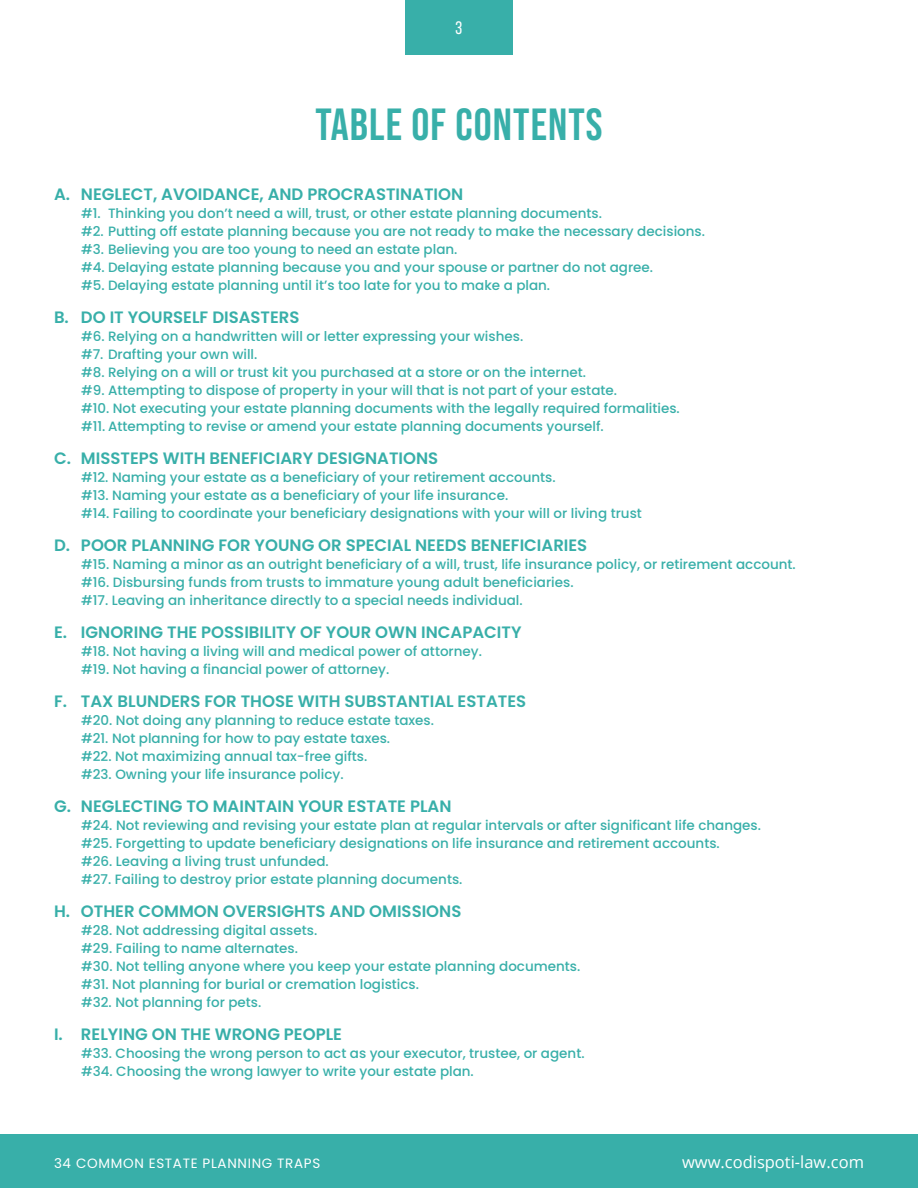
<style>
.page{position:relative;width:918px;height:1188px;background:#fff}
.page>*{position:absolute;margin:0;border:0;box-sizing:border-box;transform-origin:0 0}
.TOC_Heading{font:700 45px "Bebas Neue Pro";letter-spacing:.025em;color:#38afa9}
.t1{font:18px "Bebas Neue Pro";color:#fff}
.TOC_1{font:600 16.5px "Poppins";color:#38afa9}
.t2{font:16.5px "Open Sans";color:#fff}
.TOC_2{font:500 13.5px "Poppins";color:#38afa9}
.t3{font:13.5px "Poppins";letter-spacing:.05em;color:#fff}
</style>
<div class="page">
<div style="left:405px;top:0;width:108px;height:54px;background:#38afa9"></div>
<div style="left:0;top:1134px;width:918px;height:54px;background:#38afa9"></div>
<h2 class="t1" style="left:456px;top:18px;width:8px">3</h2>
<p class="TOC_Heading" style="left:315px;top:98px;width:289px">TABLE OF CONTENTS</p>
<p class="TOC_1" style="left:54px;top:184px;width:411px">A. NEGLECT, AVOIDANCE, AND PROCRASTINATION</p>
<p class="TOC_2" style="left:81px;top:205px;width:523px">#1. Thinking you don’t need a will, trust, or other estate planning documents.</p>
<p class="TOC_2" style="left:81px;top:223px;width:626px">#2. Putting off estate planning because you are not ready to make the necessary decisions.</p>
<p class="TOC_2" style="left:81px;top:241px;width:378px">#3. Believing you are too young to need an estate plan.</p>
<p class="TOC_2" style="left:81px;top:259px;width:574px">#4. Delaying estate planning because you and your spouse or partner do not agree.</p>
<p class="TOC_2" style="left:81px;top:277px;width:471px">#5. Delaying estate planning until it’s too late for you to make a plan.</p>
<p class="TOC_1" style="left:54px;top:307px;width:247px">B. DO IT YOURSELF DISASTERS</p>
<p class="TOC_2" style="left:81px;top:328px;width:444px">#6. Relying on a handwritten will or letter expressing your wishes.</p>
<p class="TOC_2" style="left:81px;top:346px;width:178px">#7. Drafting your own will.</p>
<p class="TOC_2" style="left:81px;top:364px;width:507px">#8. Relying on a will or trust kit you purchased at a store or on the internet.</p>
<p class="TOC_2" style="left:81px;top:382px;width:538px">#9. Attempting to dispose of property in your will that is not part of your estate.</p>
<p class="TOC_2" style="left:81px;top:400px;width:600px">#10. Not executing your estate planning documents with the legally required formalities.</p>
<p class="TOC_2" style="left:81px;top:418px;width:524px">#11. Attempting to revise or amend your estate planning documents yourself.</p>
<p class="TOC_1" style="left:54px;top:448px;width:386px">C. MISSTEPS WITH BENEFICIARY DESIGNATIONS</p>
<p class="TOC_2" style="left:81px;top:469px;width:476px">#12. Naming your estate as a beneficiary of your retirement accounts.</p>
<p class="TOC_2" style="left:81px;top:487px;width:429px">#13. Naming your estate as a beneficiary of your life insurance.</p>
<p class="TOC_2" style="left:81px;top:505px;width:562px">#14. Failing to coordinate your beneficiary designations with your will or living trust</p>
<p class="TOC_1" style="left:54px;top:535px;width:535px">D. POOR PLANNING FOR YOUNG OR SPECIAL NEEDS BENEFICIARIES</p>
<p class="TOC_2" style="left:81px;top:556px;width:716px">#15. Naming a minor as an outright beneficiary of a will, trust, life insurance policy, or retirement account.</p>
<p class="TOC_2" style="left:81px;top:574px;width:494px">#16. Disbursing funds from trusts to immature young adult beneficiaries.</p>
<p class="TOC_2" style="left:81px;top:592px;width:443px">#17. Leaving an inheritance directly to a special needs individual.</p>
<p class="TOC_1" style="left:54px;top:622px;width:469px">E. IGNORING THE POSSIBILITY OF YOUR OWN INCAPACITY</p>
<p class="TOC_2" style="left:81px;top:643px;width:403px">#18. Not having a living will and medical power of attorney.</p>
<p class="TOC_2" style="left:81px;top:661px;width:310px">#19. Not having a financial power of attorney.</p>
<p class="TOC_1" style="left:54px;top:691px;width:474px">F. TAX BLUNDERS FOR THOSE WITH SUBSTANTIAL ESTATES</p>
<p class="TOC_2" style="left:81px;top:712px;width:355px">#20. Not doing any planning to reduce estate taxes.</p>
<p class="TOC_2" style="left:81px;top:730px;width:311px">#21. Not planning for how to pay estate taxes.</p>
<p class="TOC_2" style="left:81px;top:748px;width:288px">#22. Not maximizing annual tax-free gifts.</p>
<p class="TOC_2" style="left:81px;top:766px;width:264px">#23. Owning your life insurance policy.</p>
<p class="TOC_1" style="left:54px;top:796px;width:399px">G. NEGLECTING TO MAINTAIN YOUR ESTATE PLAN</p>
<p class="TOC_2" style="left:81px;top:817px;width:682px">#24. Not reviewing and revising your estate plan at regular intervals or after significant life changes.</p>
<p class="TOC_2" style="left:81px;top:835px;width:640px">#25. Forgetting to update beneficiary designations on life insurance and retirement accounts.</p>
<p class="TOC_2" style="left:81px;top:853px;width:249px">#26. Leaving a living trust unfunded.</p>
<p class="TOC_2" style="left:81px;top:871px;width:383px">#27. Failing to destroy prior estate planning documents.</p>
<p class="TOC_1" style="left:54px;top:901px;width:409px">H. OTHER COMMON OVERSIGHTS AND OMISSIONS</p>
<p class="TOC_2" style="left:81px;top:922px;width:238px">#28. Not addressing digital assets.</p>
<p class="TOC_2" style="left:81px;top:940px;width:219px">#29. Failing to name alternates.</p>
<p class="TOC_2" style="left:81px;top:958px;width:501px">#30. Not telling anyone where you keep your estate planning documents.</p>
<p class="TOC_2" style="left:81px;top:976px;width:340px">#31. Not planning for burial or cremation logistics.</p>
<p class="TOC_2" style="left:81px;top:994px;width:182px">#32. Not planning for pets.</p>
<p class="TOC_1" style="left:54px;top:1024px;width:290px">I. RELYING ON THE WRONG PEOPLE</p>
<p class="TOC_2" style="left:81px;top:1045px;width:505px">#33. Choosing the wrong person to act as your executor, trustee, or agent.</p>
<p class="TOC_2" style="left:81px;top:1063px;width:394px">#34. Choosing the wrong lawyer to write your estate plan.</p>
<p class="t3" style="left:54px;top:1156px;width:268px">34 COMMON ESTATE PLANNING TRAPS</p>
<p class="t2" style="left:682px;top:1151px;width:184px">www.codispoti-law.com</p>
</div>
